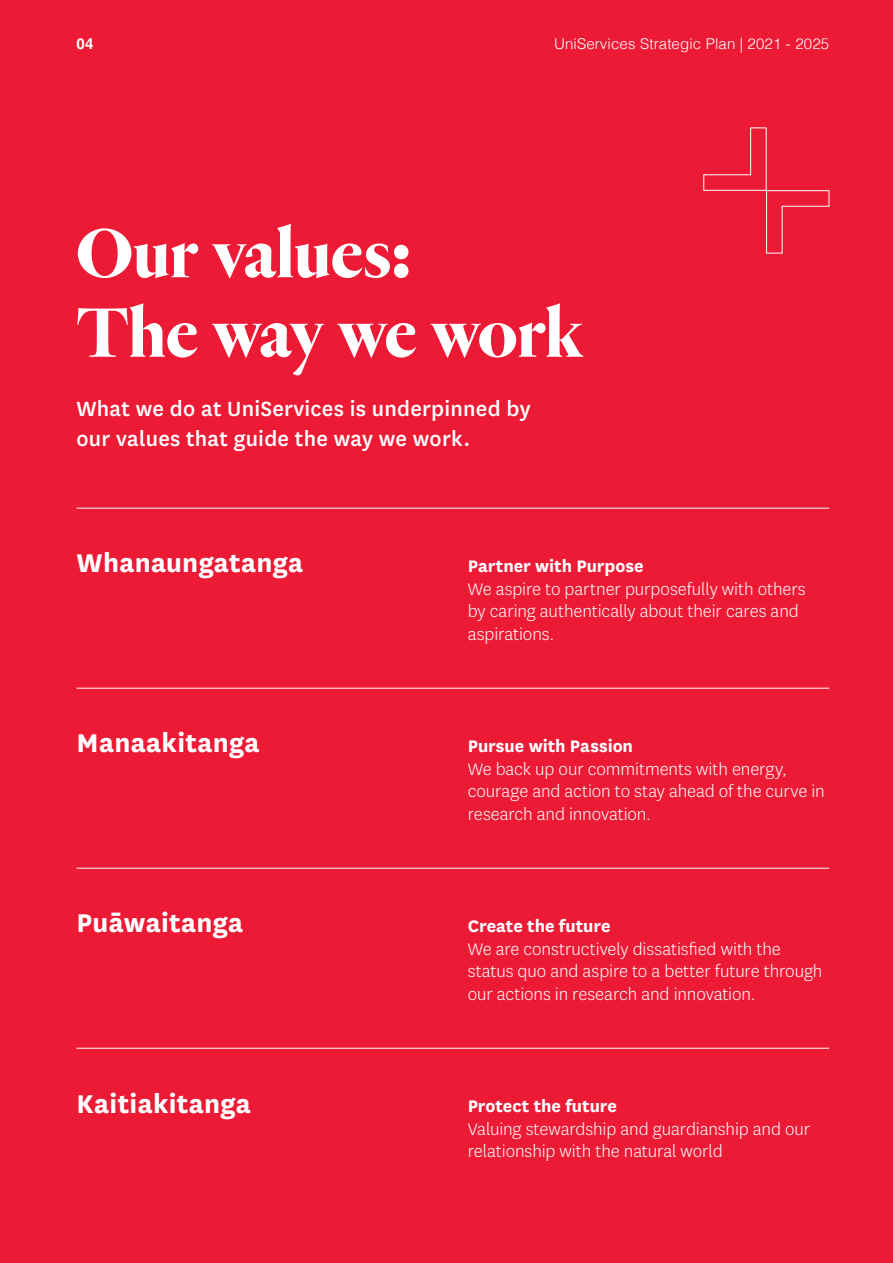
<style>
.page{position:relative;width:893px;height:1263px;background:#ed1a35}
.page>*{position:absolute;margin:0;border:0;box-sizing:border-box;transform-origin:0 0}
.t1{font:700 72px/79.5px "Heldane Display";letter-spacing:.01em;color:#fff}
.t2{font:700 30px "National";letter-spacing:.01em;color:#fff}
.t3{font:500 24px/30px "National";letter-spacing:.01em;color:#fff}
.t4{font:300 19.5px/22.5px "National";letter-spacing:-.005em;color:#fff}
.t5{font:300 15px "Helvetica";letter-spacing:.01em;color:#fff}
.t6{font:700 15px "Helvetica";color:#fff}
.s1{font-weight:700}
</style>
<div class="page">
<hr style="left:77px;top:508px;width:752px;height:1px;background:#fff">
<hr style="left:77px;top:688px;width:752px;height:1px;background:#fff">
<hr style="left:77px;top:868px;width:752px;height:1px;background:#fff">
<hr style="left:77px;top:1048px;width:752px;height:1px;background:#fff">
<svg style="left:703px;top:127px;width:127px;height:127px"></svg>
<p class="t6" style="left:77px;top:34px;width:18px">04</p>
<p class="t5" style="left:554px;top:31px;width:277px">UniServices Strategic Plan | 2021 - 2025</p>
<p class="t1" style="left:77px;top:214px;width:507px">Our values:<br>The way we work</p>
<p class="t3" style="left:77px;top:392px;width:456px">What we do at UniServices is underpinned by our values that guide the way we work.</p>
<p class="t2" style="left:77px;top:542px;width:228px">Whanaungatanga</p>
<p class="t2" style="left:77px;top:721px;width:184px">Manaakitanga</p>
<p class="t2" style="left:77px;top:902px;width:168px">Puāwaitanga</p>
<p class="t2" style="left:77px;top:1083px;width:176px">Kaitiakitanga</p>
<p class="t4" style="left:468px;top:554px;width:339px"><span class="s1">Partner with Purpose<br></span>We aspire to partner purposefully with others by caring authentically about their cares and aspirations.</p>
<p class="t4" style="left:468px;top:734px;width:359px"><span class="s1">Pursue with Passion<br></span>We back up our commitments with energy, courage and action to stay ahead of the curve in research and innovation.</p>
<p class="t4" style="left:468px;top:914px;width:356px"><span class="s1">Create the future<br></span>We are constructively dissatisfied with the status quo and aspire to a better future through our actions in research and innovation.</p>
<p class="t4" style="left:468px;top:1094px;width:344px"><span class="s1">Protect the future<br></span>Valuing stewardship and guardianship and our relationship with the natural world</p>
</div>
